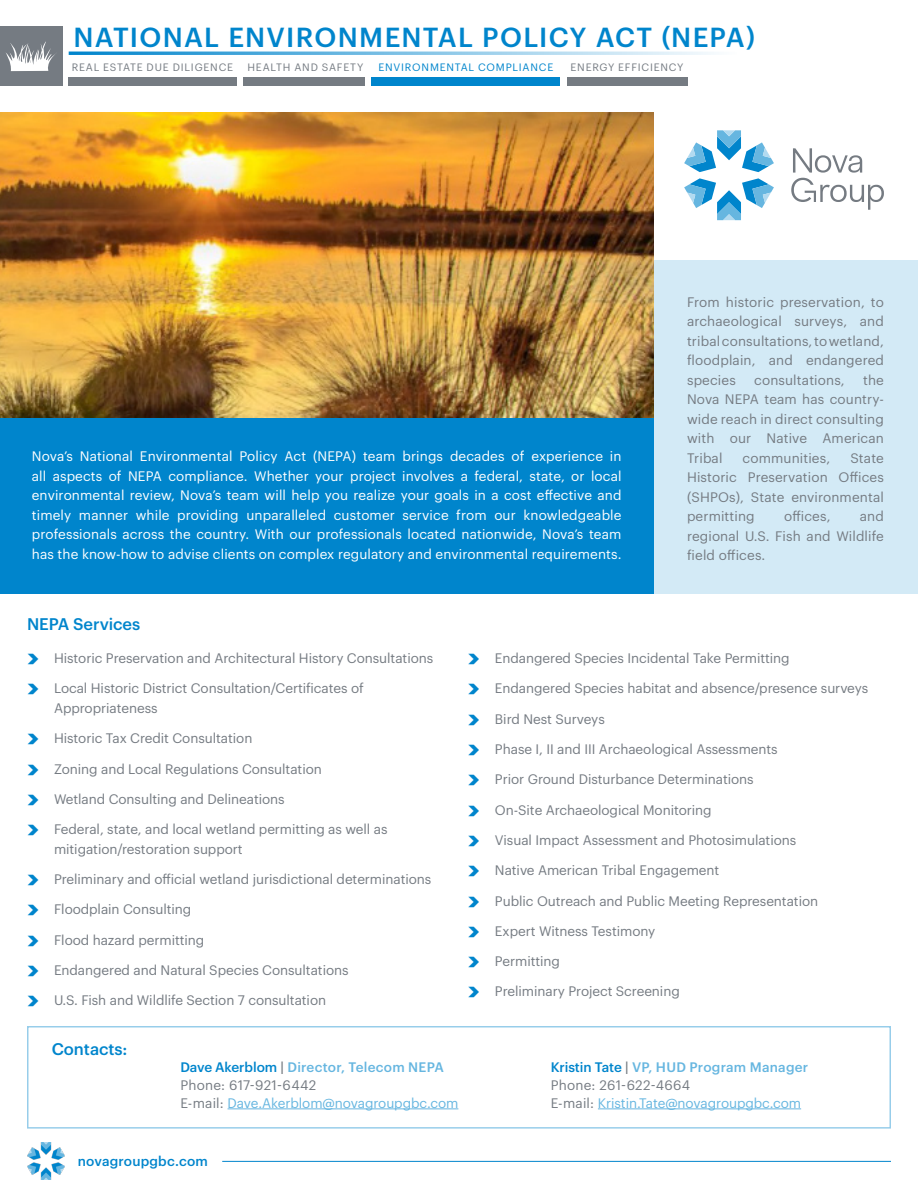
<style>
.page{position:relative;width:918px;height:1188px;background:#fff}
.page>*{position:absolute;margin:0;border:0;box-sizing:border-box;transform-origin:0 0}
.t1{font:500 27px "Graphik";letter-spacing:.045em;color:#0085cc}
.t2{font:500 16.5px "Graphik";letter-spacing:-.005em;color:#0085cc}
.t3{font:13.5px/19.5px "Graphik";letter-spacing:-.005em;color:#757b82;text-align:justify}
.t4{font:13.5px/19.5px "Graphik";letter-spacing:.01em;color:#fff;text-align:justify}
.t5{font:13.5px "Graphik";letter-spacing:-.005em;color:#66b6e0}
.t6{font:500 13.5px "Graphik";letter-spacing:.01em;color:#66b6e0}
.t7{font:13.5px "Graphik";letter-spacing:.02em;color:#757b82}
.t8{font:500 13.5px "Graphik";letter-spacing:.015em;color:#0085cc}
.t9{font:10.5px "Graphik";letter-spacing:.07em;color:#757b82}
.t10{font:10.5px "Graphik";letter-spacing:.075em;color:#0085cc}
.s1{color:#0085cc}
.s2{color:#757b82}
</style>
<div class="page">
<div style="left:69px;top:52px;width:668px;height:3px;background:#0085cc;border:2px solid #0085cc"></div>
<div style="left:0;top:26px;width:63px;height:60px;background:#757b82"></div>
<div style="left:568px;top:77px;width:120px;height:9px;background:#757b82"></div>
<div style="left:372px;top:77px;width:188px;height:9px;background:#0085cc"></div>
<div style="left:68px;top:77px;width:169px;height:9px;background:#757b82"></div>
<div style="left:244px;top:77px;width:121px;height:9px;background:#757b82"></div>
<div style="left:653px;top:260px;width:265px;height:334px;background:#d3eaf6"></div>
<div style="left:0;top:415px;width:653px;height:179px;background:#0085cc"></div>
<svg style="left:684px;top:130px;width:90px;height:42px"></svg>
<svg style="left:684px;top:178px;width:90px;height:42px"></svg>
<svg style="left:791px;top:148px;width:93px;height:62px"></svg>
<hr style="left:228px;top:1109px;width:230px;height:1px;background:#66b6e0">
<hr style="left:598px;top:1109px;width:203px;height:1px;background:#66b6e0">
<svg style="left:6px;top:41px;width:49px;height:30px"></svg>
<hr style="left:222px;top:1161px;width:669px;height:1px;background:#0085cc">
<img style="left:27px;top:1143px;width:37px;height:37px">
<img style="left:0;top:112px;width:653px;height:306px">
<p class="t1" style="left:74px;top:17px;width:683px">NATIONAL ENVIRONMENTAL POLICY ACT (NEPA)</p>
<p class="t9" style="left:72px;top:59px;width:163px">REAL ESTATE DUE DILIGENCE</p>
<p class="t9" style="left:247px;top:59px;width:118px">HEALTH AND SAFETY</p>
<p class="t10" style="left:379px;top:59px;width:176px">ENVIRONMENTAL COMPLIANCE</p>
<p class="t9" style="left:571px;top:59px;width:114px">ENERGY EFFICIENCY</p>
<p class="t4" style="left:32px;top:445px;width:591px">Nova’s National Environmental Policy Act (NEPA) team brings decades of experience in all aspects of NEPA compliance. Whether your project involves a federal, state, or local environmental review, Nova’s team will help you realize your goals in a cost effective and timely manner while providing unparalleled customer service from our knowledgeable professionals across the country. With our professionals located nationwide, Nova’s team has the know-how to advise clients on complex regulatory and environmental requirements.</p>
<p class="t2" style="left:27px;top:611px;width:115px">NEPA Services</p>
<p class="t3" style="left:687px;top:291px;width:198px">From historic preservation, to archaeological surveys, and tribal consultations, to wetland, floodplain, and endangered species</p>
<p class="t3" style="left:687px;top:369px;width:198px;text-indent:176px">the Nova NEPA team has country&shy;wide reach in direct consulting with our Native American Tribal</p>
<p class="t3" style="left:754px;top:369px;width:92px">consultations,</p>
<p class="t3" style="left:743px;top:447px;width:89px">communities,</p>
<p class="t3" style="left:687px;top:447px;width:198px;text-indent:163px">State Historic Preservation Offices (SHPOs), State environmental permitting</p>
<p class="t3" style="left:784px;top:505px;width:48px">offices,</p>
<p class="t3" style="left:687px;top:505px;width:198px;text-indent:173px">and regional U.S. Fish and Wildlife field offices.</p>
<p class="t3" style="left:54px;top:647px;width:381px">Historic Preservation and Architectural History Consultations</p>
<p class="t3" style="left:54px;top:678px;width:311px">Local Historic District Consultation/Certificates of<br>Appropriateness</p>
<p class="t3" style="left:54px;top:727px;width:200px">Historic Tax Credit Consultation</p>
<p class="t3" style="left:54px;top:758px;width:269px">Zoning and Local Regulations Consultation</p>
<p class="t3" style="left:54px;top:788px;width:232px">Wetland Consulting and Delineations</p>
<p class="t3" style="left:54px;top:818px;width:335px">Federal, state, and local wetland permitting as well as mitigation/restoration support</p>
<p class="t3" style="left:54px;top:868px;width:379px">Preliminary and official wetland jurisdictional determinations</p>
<p class="t3" style="left:54px;top:898px;width:139px">Floodplain Consulting</p>
<p class="t3" style="left:54px;top:929px;width:152px">Flood hazard permitting</p>
<p class="t3" style="left:54px;top:959px;width:296px">Endangered and Natural Species Consultations</p>
<p class="t3" style="left:54px;top:989px;width:274px">U.S. Fish and Wildlife Section 7 consultation</p>
<p class="t2" style="left:52px;top:1036px;width:77px">Contacts:</p>
<p class="t6" style="left:180px;top:1056px;width:265px"><span class="s1">Dave Akerblom</span> <span class="s2">|</span> Director, Telecom NEPA</p>
<p class="t7" style="left:180px;top:1074px;width:137px">Phone: 617-921-6442</p>
<p class="t5" style="left:180px;top:1092px;width:280px"><span class="s2">E-mail:</span> Dave.Akerblom@novagroupgbc.com</p>
<p class="t8" style="left:78px;top:1151px;width:132px">novagroupgbc.com</p>
<p class="t3" style="left:495px;top:647px;width:296px">Endangered Species Incidental Take Permitting</p>
<p class="t3" style="left:495px;top:678px;width:375px">Endangered Species habitat and absence/presence surveys</p>
<p class="t3" style="left:495px;top:708px;width:111px">Bird Nest Surveys</p>
<p class="t3" style="left:495px;top:738px;width:284px">Phase I, II and III Archaeological Assessments</p>
<p class="t3" style="left:495px;top:769px;width:260px">Prior Ground Disturbance Determinations</p>
<p class="t3" style="left:495px;top:799px;width:218px">On-Site Archaeological Monitoring</p>
<p class="t3" style="left:495px;top:829px;width:303px">Visual Impact Assessment and Photosimulations</p>
<p class="t3" style="left:495px;top:859px;width:226px">Native American Tribal Engagement</p>
<p class="t3" style="left:495px;top:890px;width:325px">Public Outreach and Public Meeting Representation</p>
<p class="t3" style="left:495px;top:920px;width:162px">Expert Witness Testimony</p>
<p class="t3" style="left:495px;top:950px;width:67px">Permitting</p>
<p class="t3" style="left:495px;top:981px;width:186px">Preliminary Project Screening</p>
<p class="t6" style="left:551px;top:1056px;width:259px"><span class="s1">Kristin Tate</span> <span class="s2">|</span> VP, HUD Program Manager</p>
<p class="t7" style="left:551px;top:1074px;width:141px">Phone: 261-622-4664</p>
<p class="t5" style="left:551px;top:1092px;width:252px"><span class="s2">E-mail:</span> Kristin.Tate@novagroupgbc.com</p>
</div>
